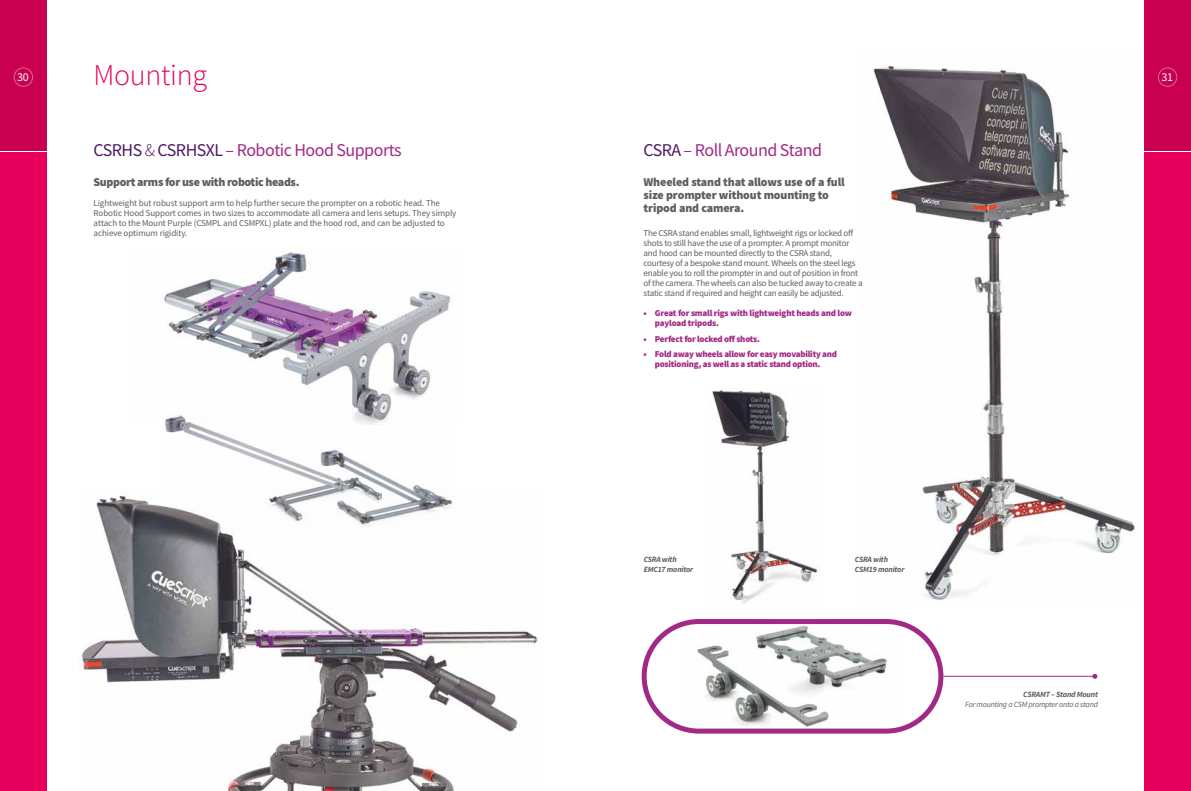
<style>
.page{position:relative;width:1191px;height:791px;background:#fff}
.page>*{position:absolute;margin:0;border:0;box-sizing:border-box;transform-origin:0 0}
.t1{font:300 30px "Source Sans Pro";letter-spacing:-.01em;color:#e6005b}
.t2{font:18px "Source Sans Pro";letter-spacing:-.03em;color:#a22986}
.t3{font:900 12px/13px "Source Sans Pro";letter-spacing:-.01em;color:#5f5e5e}
.t4{font:900 12px "Source Sans Pro";letter-spacing:-.03em;color:#5f5e5e}
.t5{font:12px "Source Sans Pro";color:#fff}
.t6{font:9px/10px "Source Sans Pro";letter-spacing:-.025em;color:#5f5e5e}
.t7{font:900 9px/10px "Source Sans Pro";letter-spacing:-.025em;color:#a22986}
.t8{font:italic 700 8px/10px "Source Sans Pro";letter-spacing:-.025em;color:#5f5e5e}
.t9{font:italic 8px "Source Sans Pro";letter-spacing:-.025em;color:#5f5e5e}
.s1{color:#4d1965}
.s2{font-weight:300;color:#4d1965}
</style>
<div class="page">
<img style="left:873px;top:66px;width:262px;height:534px">
<div style="left:1144px;top:0;width:47px;height:791px;background:#e6005b"></div>
<div style="left:1144px;top:0;width:47px;height:152px;background:#c9004f"></div>
<hr style="left:1144px;top:152px;width:47px;height:1px;background:#fff">
<div style="left:1157px;top:67px;width:20px;height:20px;border:1px solid #fff;border-radius:50%"></div>
<div style="left:0;top:0;width:47px;height:791px;background:#e6005b"></div>
<div style="left:0;top:0;width:47px;height:152px;background:#c9004f"></div>
<hr style="left:0;top:152px;width:47px;height:1px;background:#fff">
<div style="left:14px;top:67px;width:19px;height:20px;border:1px solid #fff;border-radius:50%"></div>
<img style="left:164px;top:252px;width:287px;height:158px">
<img style="left:165px;top:410px;width:257px;height:78px">
<img style="left:80px;top:488px;width:458px;height:303px">
<svg style="left:641px;top:619px;width:305px;height:115px"></svg>
<hr style="left:943px;top:676px;width:151px;height:1px;background:#a22986">
<svg style="left:1092px;top:674px;width:5px;height:5px"></svg>
<img style="left:712px;top:390px;width:106px;height:213px">
<h3 class="t5" style="left:17px;top:70px;width:13px">30</h3>
<h1 class="t1" style="left:93px;top:57px;width:115px">Mounting</h1>
<h3 class="t5" style="left:1161px;top:70px;width:13px">31</h3>
<h2 class="t2" style="left:94px;top:139px;width:310px"><span class="s1">CSRHS</span> <span class="s2">&amp;</span> <span class="s1">CSRHSXL</span> – Robotic Hood Supports</h2>
<h3 class="t4" style="left:94px;top:174px;width:207px">Support arms for use with robotic heads.</h3>
<p class="t6" style="left:94px;top:198px;width:364px">Lightweight but robust support arm to help further secure the prompter on a robotic head. The Robotic Hood Support comes in two sizes to accommodate all camera and lens setups. They simply attach to the Mount Purple (CSMPL and CSMPXL) plate and the hood rod, and can be adjusted to achieve optimum rigidity.</p>
<h2 class="t2" style="left:643px;top:139px;width:180px"><span class="s1">CSRA</span> – Roll Around Stand</h2>
<h3 class="t3" style="left:643px;top:175px;width:203px">Wheeled stand that allows use of a full size prompter without mounting to tripod and camera.</h3>
<p class="t6" style="left:643px;top:228px;width:221px">The CSRA stand enables small, lightweight rigs or locked off shots to still have the use of a prompter. A prompt monitor and hood can be mounted directly to the CSRA stand, courtesy of a bespoke stand mount. Wheels on the steel legs enable you to roll the prompter in and out of position in front of the camera. The wheels can also be tucked away to create a static stand if required and height can easily be adjusted.</p>
<p class="t7" style="left:655px;top:308px;width:199px;text-indent:-11px">• Great for small rigs with lightweight heads and low payload tripods.</p>
<p class="t7" style="left:643px;top:334px;width:118px">• Perfect for locked off shots.</p>
<p class="t7" style="left:643px;top:349px;width:195px;text-align:center">• Fold away wheels allow for easy movability and positioning, as well as a static stand option.</p>
<p class="t8" style="left:643px;top:554px;width:51px">CSRA with<br>EMC17 monitor</p>
<p class="t8" style="left:855px;top:554px;width:51px">CSRA with<br>CSM19 monitor</p>
<p class="t8" style="left:1023px;top:689px;width:76px">CSRAMT – Stand Mount</p>
<p class="t9" style="left:965px;top:699px;width:134px">For mounting a CSM prompter onto a stand</p>
</div>
